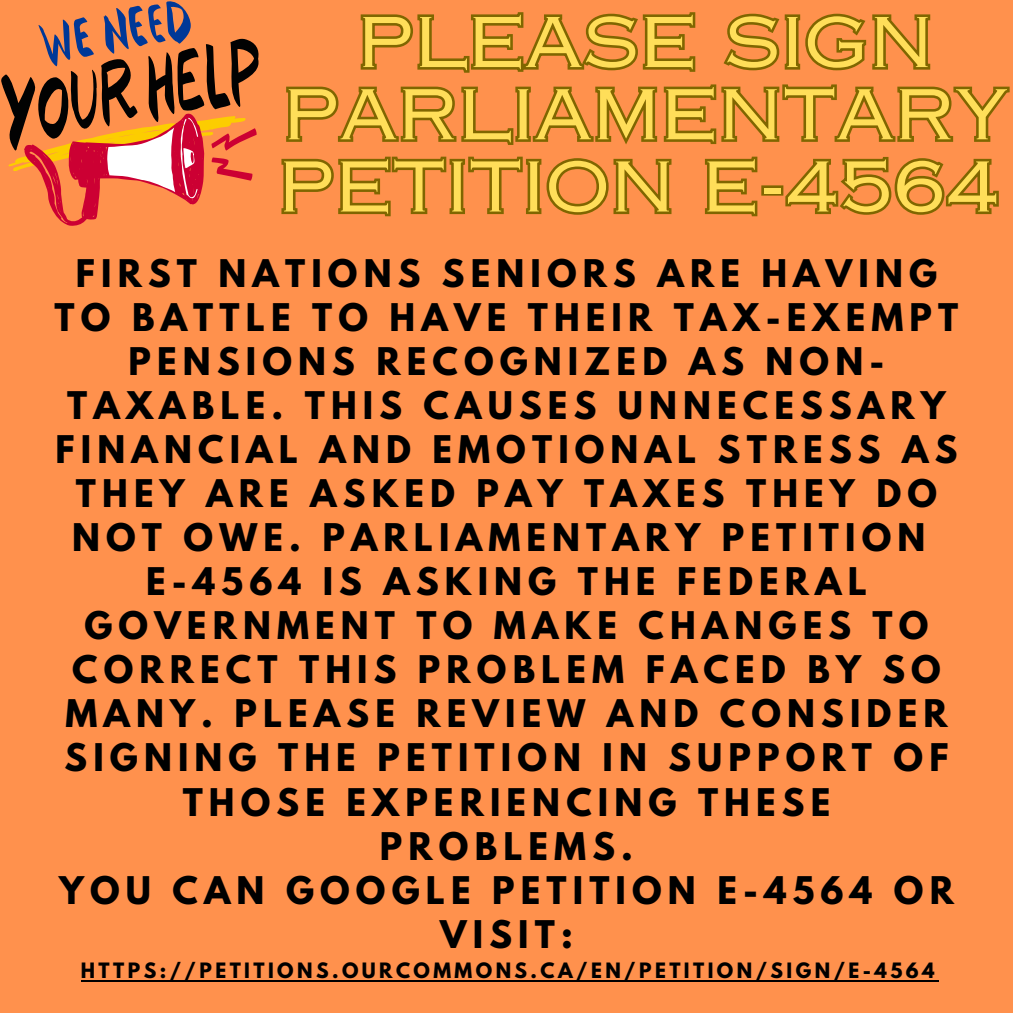
<style>
.page{position:relative;width:1013px;height:1013px;background:#fff}
.page>*{position:absolute;margin:0;border:0;box-sizing:border-box;transform-origin:0 0}
.t1{font:68.75px/72.2px "Copperplate Gothic LT Pro 32 AB";color:#ffde59;text-align:center}
.t2{font:700 33.75px/44px "League Spartan";letter-spacing:.18em;color:#000;text-align:center}
.t3{font:700 18.75px "League Spartan";letter-spacing:.18em;color:#000}
</style>
<div class="page">
<div style="left:0;top:0;width:1012px;height:1012px;background:#ff914d"></div>
<svg style="left:1px;top:1px;width:258px;height:225px"></svg>
<svg style="left:360px;top:12px;width:571px;height:61px"></svg>
<svg style="left:286px;top:84px;width:724px;height:61px"></svg>
<svg style="left:281px;top:156px;width:718px;height:61px"></svg>
<hr style="left:81px;top:979px;width:857px;height:2px;background:#000">
<p class="t1" style="left:278px;top:15px;width:732px">PLEASE SIGN<br>PARLIAMENTARY<br>PETITION E-4564</p>
<p class="t2" style="left:55px;top:255px;width:905px">FIRST NATIONS SENIORS ARE HAVING<br>TO BATTLE TO HAVE THEIR TAX-EXEMPT<br>PENSIONS RECOGNIZED AS NON-<br>TAXABLE. THIS CAUSES UNNECESSARY<br>FINANCIAL AND EMOTIONAL STRESS AS<br>THEY ARE ASKED PAY TAXES THEY DO<br>NOT OWE. PARLIAMENTARY PETITION</p>
<p class="t2" style="left:64px;top:564px;width:885px">E-4564 IS ASKING THE FEDERAL<br>GOVERNMENT TO MAKE CHANGES TO<br>CORRECT THIS PROBLEM FACED BY SO<br>MANY. PLEASE REVIEW AND CONSIDER<br>SIGNING THE PETITION IN SUPPORT OF<br>THOSE EXPERIENCING THESE<br>PROBLEMS.</p>
<p class="t2" style="left:59px;top:872px;width:896px">YOU CAN GOOGLE PETITION E-4564 OR<br>VISIT:</p>
<p class="t3" style="left:81px;top:960px;width:855px">HTTPS://PETITIONS.OURCOMMONS.CA/EN/PETITION/SIGN/E-4564</p>
</div>
